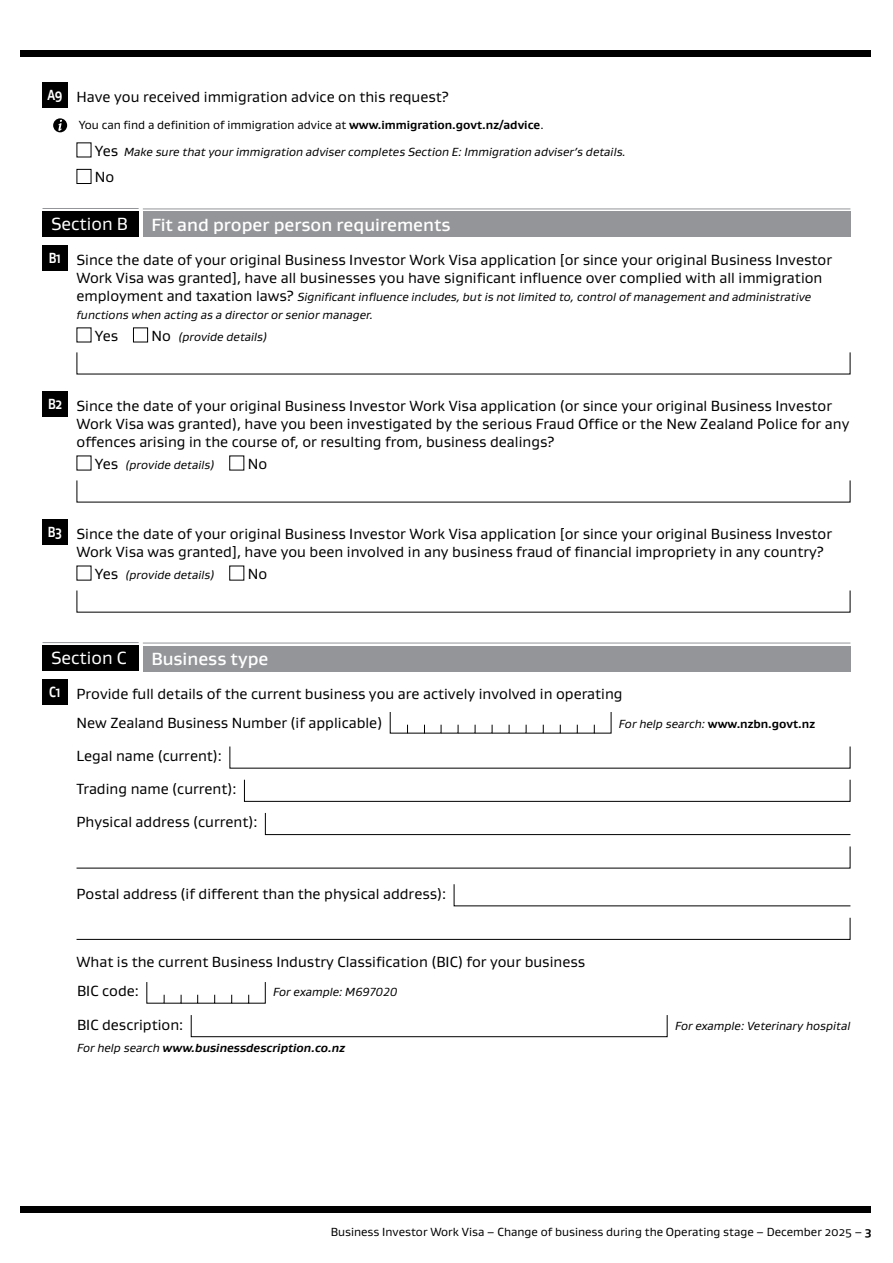
<style>
.page{position:relative;width:893px;height:1263px;background:#fff}
.page>*{position:absolute;margin:0;border:0;box-sizing:border-box;transform-origin:0 0}
.Form_section_heading_name{font:500 18px "Gustan";color:#fff}
.Form_section_heading_letter{font:18px "Gustan";color:#fff}
.Form_hanging_indented_body{font:15px/18px "Gustan";color:#000}
.Form_indented_body{font:15px "Gustan";color:#000}
.Form_body_text{font:15px "Gustan";color:#000}
.Form_section_number{font:700 15px "Gustan";letter-spacing:-.03em;color:#fff;scale:.8 1}
.Form_hanging_indented_body-2{font:italic 12px/18px "Gustan";color:#000}
.Form_i_For_more_info{font:12px "Gustan";color:#000}
.Form_indented_hanging_indent_body{font:italic 12px "Gustan";color:#000}
.Form_body_text-2{font:italic 12px "Gustan";color:#000}
.Form_body_text-3{font:italic 700 12px "Gustan";color:#000}
.Form_indented_body-2{font:700 12px "Gustan";color:#000}
.s1{font-weight:700}
.s2{font-style:normal;font-size:15px}
.s3{font-weight:400;font-style:italic}
.s4{font-weight:400}
</style>
<div class="page">
<div style="left:20px;top:50px;width:850px;height:7px;background:#000"></div>
<div style="left:20px;top:1206px;width:850px;height:7px;background:#000"></div>
<div style="left:43px;top:83px;width:25px;height:25px;background:#000"></div>
<div style="left:53px;top:118px;width:14px;height:14px;background:#000;border-radius:50%"></div>
<svg style="left:58px;top:120px;width:4px;height:11px"></svg>
<div style="left:77px;top:169px;width:14px;height:15px;border:1px solid #000"></div>
<div style="left:43px;top:211px;width:96px;height:26px;background:#000"></div>
<hr style="left:43px;top:208px;width:96px;height:1px;background:#939598">
<div style="left:143px;top:212px;width:707px;height:25px;background:#939598"></div>
<hr style="left:143px;top:209px;width:707px;height:1px;background:#939598">
<div style="left:43px;top:246px;width:25px;height:25px;background:#000"></div>
<div style="left:133px;top:327px;width:15px;height:15px;border:1px solid #000"></div>
<svg style="left:76px;top:352px;width:775px;height:23px"></svg>
<div style="left:43px;top:392px;width:25px;height:25px;background:#000"></div>
<div style="left:229px;top:456px;width:15px;height:14px;border:1px solid #000"></div>
<svg style="left:76px;top:480px;width:775px;height:23px"></svg>
<div style="left:43px;top:520px;width:25px;height:25px;background:#000"></div>
<div style="left:229px;top:566px;width:15px;height:14px;border:1px solid #000"></div>
<svg style="left:76px;top:590px;width:775px;height:23px"></svg>
<div style="left:43px;top:646px;width:96px;height:25px;background:#000"></div>
<hr style="left:43px;top:642px;width:96px;height:1px;background:#939598">
<div style="left:143px;top:646px;width:707px;height:25px;background:#939598"></div>
<hr style="left:143px;top:643px;width:707px;height:1px;background:#939598">
<div style="left:43px;top:680px;width:25px;height:25px;background:#000"></div>
<svg style="left:389px;top:712px;width:223px;height:22px"></svg>
<svg style="left:229px;top:746px;width:622px;height:23px"></svg>
<svg style="left:244px;top:779px;width:607px;height:23px"></svg>
<svg style="left:265px;top:813px;width:586px;height:22px"></svg>
<svg style="left:76px;top:846px;width:775px;height:23px"></svg>
<svg style="left:453px;top:884px;width:398px;height:23px"></svg>
<svg style="left:76px;top:917px;width:775px;height:23px"></svg>
<svg style="left:146px;top:982px;width:120px;height:22px"></svg>
<svg style="left:190px;top:1015px;width:478px;height:22px"></svg>
<p class="Form_section_number" style="left:47px;top:85px;width:20px">A9</p>
<p class="Form_hanging_indented_body" style="left:77px;top:87px;width:374px">Have you received immigration advice on this request?</p>
<p class="Form_i_For_more_info" style="left:79px;top:117px;width:467px">You can find a definition of immigration advice at <span class="s1">www.immigration.govt.nz/advice</span>.</p>
<p class="Form_indented_hanging_indent_body" style="left:95px;top:144px;width:532px"><span class="s2">Yes</span> Make sure that your immigration adviser completes Section E: Immigration adviser’s details.</p>
<p class="Form_hanging_indented_body" style="left:95px;top:168px;width:21px">No</p>
<p class="Form_section_heading_letter" style="left:51px;top:212px;width:78px">Section B</p>
<p class="Form_section_heading_name" style="left:151px;top:213px;width:301px">Fit and proper person requirements</p>
<p class="Form_section_number" style="left:49px;top:248px;width:17px">B1</p>
<p class="Form_hanging_indented_body" style="left:77px;top:250px;width:757px">Since the date of your original Business Investor Work Visa application [or since your original Business Investor<br>Work Visa was granted], have all businesses you have significant influence over complied with all immigration</p>
<p class="Form_hanging_indented_body-2" style="left:77px;top:287px;width:736px"><span class="s2">employment and taxation laws?</span> Significant influence includes, but is not limited to, control of management and administrative functions when acting as a director or senior manager.</p>
<p class="Form_hanging_indented_body" style="left:95px;top:326px;width:25px">Yes</p>
<p class="Form_hanging_indented_body-2" style="left:151px;top:327px;width:117px"><span class="s2">No</span> (provide details)</p>
<p class="Form_section_number" style="left:48px;top:394px;width:19px">B2</p>
<p class="Form_hanging_indented_body" style="left:77px;top:396px;width:774px">Since the date of your original Business Investor Work Visa application (or since your original Business Investor<br>Work Visa was granted), have you been investigated by the serious Fraud Office or the New Zealand Police for any offences arising in the course of, or resulting from, business dealings?</p>
<p class="Form_hanging_indented_body-2" style="left:95px;top:455px;width:121px"><span class="s2">Yes</span> (provide details)</p>
<p class="Form_hanging_indented_body" style="left:248px;top:454px;width:21px">No</p>
<p class="Form_section_number" style="left:48px;top:522px;width:19px">B3</p>
<p class="Form_hanging_indented_body" style="left:77px;top:524px;width:757px">Since the date of your original Business Investor Work Visa application [or since your original Business Investor<br>Work Visa was granted], have you been involved in any business fraud of financial impropriety in any country?</p>
<p class="Form_hanging_indented_body-2" style="left:95px;top:565px;width:121px"><span class="s2">Yes</span> (provide details)</p>
<p class="Form_hanging_indented_body" style="left:248px;top:564px;width:21px">No</p>
<p class="Form_section_heading_letter" style="left:51px;top:646px;width:77px">Section C</p>
<p class="Form_section_heading_name" style="left:151px;top:647px;width:119px">Business type</p>
<p class="Form_section_number" style="left:49px;top:682px;width:16px">C1</p>
<p class="Form_hanging_indented_body" style="left:77px;top:684px;width:548px">Provide full details of the current business you are actively involved in operating</p>
<p class="Form_indented_body" style="left:77px;top:713px;width:307px">New Zealand Business Number (if applicable)</p>
<p class="Form_indented_body-2" style="left:619px;top:715px;width:197px"><span class="s3">For help search:</span> www.nzbn.govt.nz</p>
<p class="Form_hanging_indented_body" style="left:77px;top:746px;width:147px">Legal name (current):</p>
<p class="Form_hanging_indented_body" style="left:77px;top:779px;width:162px">Trading name (current):</p>
<p class="Form_hanging_indented_body" style="left:77px;top:813px;width:182px">Physical address (current):</p>
<p class="Form_hanging_indented_body" style="left:77px;top:884px;width:371px">Postal address (if different than the physical address):</p>
<p class="Form_hanging_indented_body" style="left:77px;top:953px;width:510px">What is the current Business Industry Classification (BIC) for your business</p>
<p class="Form_body_text" style="left:77px;top:981px;width:63px">BIC code:</p>
<p class="Form_body_text-2" style="left:273px;top:984px;width:126px">For example: M697020</p>
<p class="Form_body_text" style="left:77px;top:1015px;width:108px">BIC description:</p>
<p class="Form_body_text-2" style="left:675px;top:1018px;width:177px">For example: Veterinary hospital</p>
<p class="Form_body_text-3" style="left:77px;top:1040px;width:269px"><span class="s4">For help search</span> www.businessdescription.co.nz</p>
<p class="Form_i_For_more_info" style="left:331px;top:1224px;width:542px">Business Investor Work Visa – Change of business during the Operating stage – December 2025 – <span class="s1">3</span></p>
</div>
